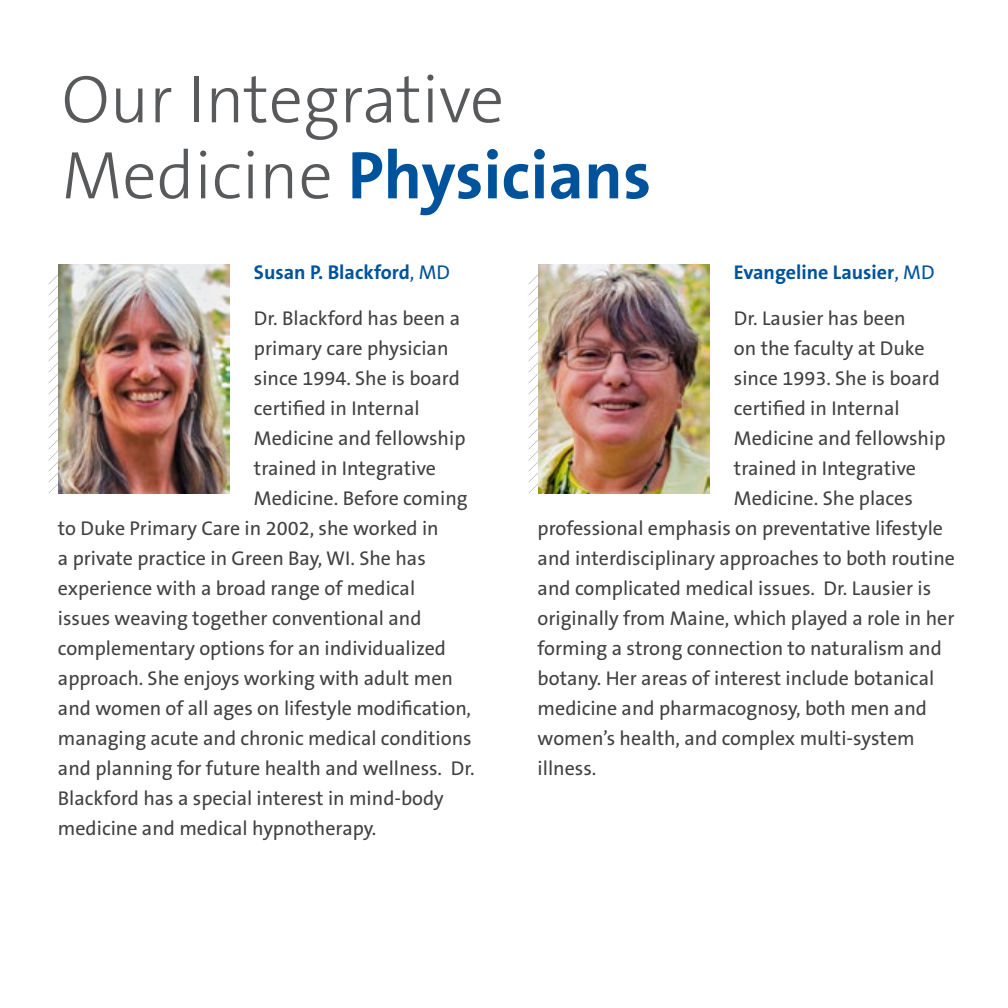
<style>
.page{position:relative;width:1008px;height:1008px;background:#fff}
.page>*{position:absolute;margin:0;border:0;box-sizing:border-box;transform-origin:0 0}
.t1{font:700 68px "The Sans B W7";color:#00539b}
.t2{font:300 68px "The Sans B W3";color:#58595b}
.t3{font:20px "The Sans B W5 Plain";color:#414042}
.t4{font:700 20px "The Sans B W7";color:#00539b}
.s1{font-family:"The Sans B W3";font-weight:300;color:#58595b}
.s2{font-family:"The Sans B W5 Plain";font-weight:400}
</style>
<div class="page">
<svg style="left:529px;top:267px;width:10px;height:227px"></svg>
<svg style="left:49px;top:267px;width:10px;height:227px"></svg>
<img style="left:59px;top:265px;width:171px;height:229px">
<img style="left:539px;top:265px;width:171px;height:229px">
<h1 class="t2" style="left:62px;top:56px;width:444px">Our Integrative</h1>
<h1 class="t1" style="left:62px;top:132px;width:591px"><span class="s1">Medicine</span> Physicians</h1>
<p class="t4" style="left:254px;top:260px;width:198px">Susan P. Blackford<span class="s2">, MD</span></p>
<p class="t3" style="left:254px;top:306px;width:208px">Dr. Blackford has been a</p>
<p class="t3" style="left:254px;top:336px;width:196px">primary care physician</p>
<p class="t3" style="left:254px;top:366px;width:207px">since 1994. She is board</p>
<p class="t3" style="left:254px;top:396px;width:167px">certified in Internal</p>
<p class="t3" style="left:254px;top:426px;width:213px">Medicine and fellowship</p>
<p class="t3" style="left:254px;top:456px;width:183px">trained in Integrative</p>
<p class="t3" style="left:254px;top:486px;width:215px">Medicine. Before coming</p>
<p class="t3" style="left:58px;top:516px;width:382px">to Duke Primary Care in 2002, she worked in</p>
<p class="t3" style="left:58px;top:546px;width:369px">a private practice in Green Bay, WI. She has</p>
<p class="t3" style="left:58px;top:576px;width:359px">experience with a broad range of medical</p>
<p class="t3" style="left:58px;top:606px;width:365px">issues weaving together conventional and</p>
<p class="t3" style="left:58px;top:636px;width:390px">complementary options for an individualized</p>
<p class="t3" style="left:58px;top:666px;width:397px">approach. She enjoys working with adult men</p>
<p class="t3" style="left:58px;top:696px;width:415px">and women of all ages on lifestyle modification,</p>
<p class="t3" style="left:58px;top:726px;width:415px">managing acute and chronic medical conditions</p>
<p class="t3" style="left:58px;top:756px;width:418px">and planning for future health and wellness. Dr.</p>
<p class="t3" style="left:58px;top:786px;width:387px">Blackford has a special interest in mind-body</p>
<p class="t3" style="left:58px;top:816px;width:320px">medicine and medical hypnotherapy.</p>
<p class="t4" style="left:734px;top:260px;width:202px">Evangeline Lausier<span class="s2">, MD</span></p>
<p class="t3" style="left:734px;top:306px;width:173px">Dr. Lausier has been</p>
<p class="t3" style="left:734px;top:336px;width:192px">on the faculty at Duke</p>
<p class="t3" style="left:734px;top:366px;width:207px">since 1993. She is board</p>
<p class="t3" style="left:734px;top:396px;width:167px">certified in Internal</p>
<p class="t3" style="left:734px;top:426px;width:213px">Medicine and fellowship</p>
<p class="t3" style="left:734px;top:456px;width:183px">trained in Integrative</p>
<p class="t3" style="left:734px;top:486px;width:181px">Medicine. She places</p>
<p class="t3" style="left:538px;top:516px;width:407px">professional emphasis on preventative lifestyle</p>
<p class="t3" style="left:538px;top:546px;width:419px">and interdisciplinary approaches to both routine</p>
<p class="t3" style="left:538px;top:576px;width:395px">and complicated medical issues. Dr. Lausier is</p>
<p class="t3" style="left:538px;top:606px;width:418px">originally from Maine, which played a role in her</p>
<p class="t3" style="left:538px;top:636px;width:406px">forming a strong connection to naturalism and</p>
<p class="t3" style="left:538px;top:666px;width:398px">botany. Her areas of interest include botanical</p>
<p class="t3" style="left:538px;top:696px;width:391px">medicine and pharmacognosy, both men and</p>
<p class="t3" style="left:538px;top:726px;width:379px">women’s health, and complex multi-system</p>
<p class="t3" style="left:538px;top:756px;width:60px">illness.</p>
</div>
